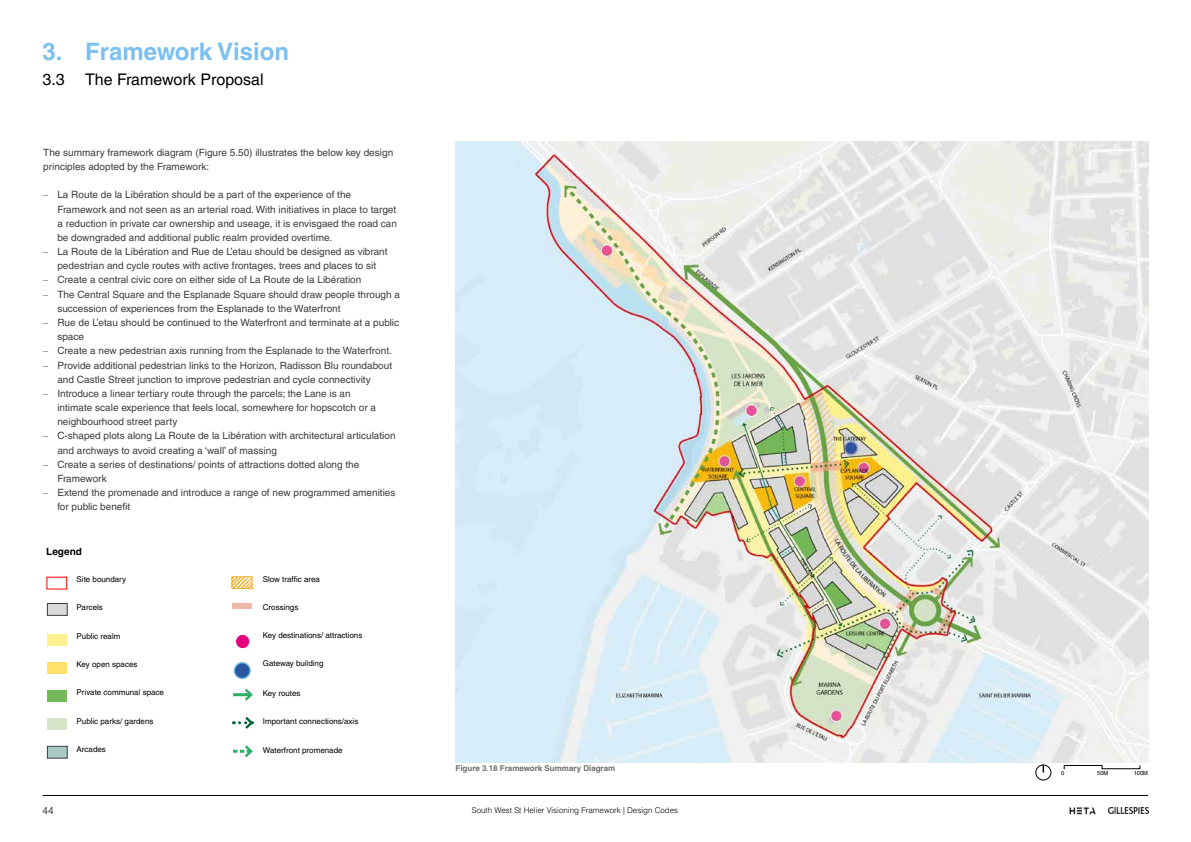
<style>
.page{position:relative;width:1191px;height:842px;background:#fff}
.page>*{position:absolute;margin:0;border:0;box-sizing:border-box;transform-origin:0 0}
.t1{font:700 24px "Helvetica LT Pro";color:#7cc0f2}
.t2{font:16px "Helvetica LT Pro";color:#000}
.t3{font:10px/14.2px "Helvetica LT Pro";color:#3c3c3b}
.t4{font:700 10px "Helvetica LT Pro";color:#000}
.t5{font:300 10px "Helvetica LT Pro";color:#000}
.t6{font:8px "Helvetica LT Pro";color:#000}
.t7{font:300 8px "Helvetica LT Pro";color:#000}
.t8{font:700 8px "Helvetica LT Pro";color:#6d6c6c}
.t9{font:5.7px "Helvetica LT Pro";color:#000}
.s1{font-weight:300}
</style>
<div class="page">
<img style="left:1069px;top:807px;width:27px;height:8px">
<img style="left:1108px;top:808px;width:40px;height:6px">
<hr style="left:43px;top:795px;width:1105px;height:1px;background:#000">
<img style="left:455px;top:142px;width:693px;height:621px">
<div style="left:47px;top:603px;width:21px;height:13px;background:#dadada;border:1px solid #3b3b3b"></div>
<div style="left:232px;top:603px;width:20px;height:6px;background:#efb8a4"></div>
<div style="left:47px;top:690px;width:20px;height:12px;background:#74b95b"></div>
<div style="left:232px;top:576px;width:20px;height:13px;border:1px solid #f9b234"></div>
<div style="left:47px;top:662px;width:20px;height:12px;background:#fde16a"></div>
<div style="left:47px;top:718px;width:20px;height:12px;background:#d5e4c7"></div>
<div style="left:47px;top:746px;width:21px;height:13px;background:#aac9c4;border:1px solid #3b3b3b"></div>
<div style="left:47px;top:634px;width:20px;height:12px;background:#fbf18e"></div>
<svg style="left:232px;top:577px;width:20px;height:11px"></svg>
<div style="left:235px;top:634px;width:15px;height:15px;background:#e6007d;border-radius:50%"></div>
<div style="left:235px;top:634px;width:15px;height:15px;border:1px solid #fff;border-radius:50%"></div>
<div style="left:235px;top:663px;width:14px;height:15px;background:#2e53a1;border-radius:50%"></div>
<div style="left:234px;top:662px;width:17px;height:17px;border:3px solid #006aaa;border-radius:50%"></div>
<hr style="left:233px;top:693px;width:18px;height:3px;background:#2fac67">
<svg style="left:242px;top:688px;width:11px;height:13px"></svg>
<svg style="left:233px;top:745px;width:20px;height:13px"></svg>
<svg style="left:233px;top:717px;width:21px;height:12px"></svg>
<svg style="left:1063px;top:765px;width:77px;height:5px"></svg>
<div style="left:1035px;top:765px;width:16px;height:15px;border:1px solid #000;border-radius:50%"></div>
<svg style="left:1042px;top:765px;width:2px;height:7px"></svg>
<h1 class="t1" style="left:43px;top:43px;width:248px">3. Framework Vision</h1>
<h2 class="t2" style="left:43px;top:74px;width:24px">3.3</h2>
<h2 class="t2" style="left:85px;top:74px;width:180px">The Framework Proposal</h2>
<p class="t3" style="left:43px;top:146px;width:351px">The summary framework diagram (Figure 5.50) illustrates the below key design principles adopted by the Framework:</p>
<p class="t3" style="left:57px;top:189px;width:341px;text-indent:-14px"><span class="s1">–</span> La Route de la Libération should be a part of the experience of the Framework and not seen as an arterial road. With initiatives in place to target a reduction in private car ownership and useage, it is envisgaed the road can be downgraded and additional public realm provided overtime.</p>
<p class="t3" style="left:43px;top:245px;width:346px;text-align:center"><span class="s1">–</span> La Route de la Libération and Rue de L’etau should be designed as vibrant pedestrian and cycle routes with active frontages, trees and places to sit</p>
<p class="t3" style="left:43px;top:274px;width:319px"><span class="s1">–</span> Create a central civic core on either side of La Route de la Libération</p>
<p class="t3" style="left:57px;top:288px;width:344px;text-indent:-14px"><span class="s1">–</span> The Central Square and the Esplanade Square should draw people through a succession of experiences from the Esplanade to the Waterfront</p>
<p class="t3" style="left:57px;top:316px;width:343px;text-indent:-14px"><span class="s1">–</span> Rue de L’etau should be continued to the Waterfront and terminate at a public space</p>
<p class="t3" style="left:43px;top:345px;width:350px"><span class="s1">–</span> Create a new pedestrian axis running from the Esplanade to the Waterfront.</p>
<p class="t3" style="left:57px;top:359px;width:336px;text-indent:-14px"><span class="s1">–</span> Provide additional pedestrian links to the Horizon, Radisson Blu roundabout and Castle Street junction to improve pedestrian and cycle connectivity</p>
<p class="t3" style="left:57px;top:387px;width:320px;text-indent:-14px"><span class="s1">–</span> Introduce a linear tertiary route through the parcels; the Lane is an intimate scale experience that feels local, somewhere for hopscotch or a neighbourhood street party</p>
<p class="t3" style="left:57px;top:430px;width:340px;text-indent:-14px"><span class="s1">–</span> C-shaped plots along La Route de la Libération with architectural articulation and archways to avoid creating a ‘wall’ of massing</p>
<p class="t3" style="left:57px;top:458px;width:303px;text-indent:-14px"><span class="s1">–</span> Create a series of destinations/ points of attractions dotted along the<br>Framework</p>
<p class="t3" style="left:57px;top:486px;width:339px;text-indent:-14px"><span class="s1">–</span> Extend the promenade and introduce a range of new programmed amenities for public benefit</p>
<p class="t4" style="left:46px;top:548px;width:37px">Legend</p>
<p class="t6" style="left:77px;top:576px;width:51px">Site boundary</p>
<p class="t6" style="left:77px;top:604px;width:28px">Parcels</p>
<p class="t6" style="left:77px;top:633px;width:45px">Public realm</p>
<p class="t6" style="left:77px;top:661px;width:62px">Key open spaces</p>
<p class="t6" style="left:77px;top:689px;width:89px">Private communal space</p>
<p class="t6" style="left:77px;top:718px;width:78px">Public parks/ gardens</p>
<p class="t6" style="left:77px;top:746px;width:31px">Arcades</p>
<p class="t6" style="left:263px;top:576px;width:59px">Slow traffic area</p>
<p class="t6" style="left:263px;top:604px;width:37px">Crossings</p>
<p class="t6" style="left:263px;top:633px;width:101px">Key destinations/ attractions</p>
<p class="t6" style="left:263px;top:660px;width:62px">Gateway building</p>
<p class="t6" style="left:263px;top:690px;width:39px">Key routes</p>
<p class="t6" style="left:263px;top:718px;width:97px">Important connections/axis</p>
<p class="t6" style="left:263px;top:747px;width:81px">Waterfront promenade</p>
<p class="t8" style="left:455px;top:765px;width:161px">Figure 3.18 Framework Summary Diagram</p>
<p class="t5" style="left:43px;top:807px;width:13px">44</p>
<p class="t7" style="left:472px;top:808px;width:208px">South West St Helier Visioning Framework | Design Codes</p>
<p class="t9" style="left:1061px;top:771px;width:5px">0</p>
<p class="t9" style="left:1097px;top:771px;width:13px">50M</p>
<p class="t9" style="left:1133px;top:771px;width:16px">100M</p>
</div>
